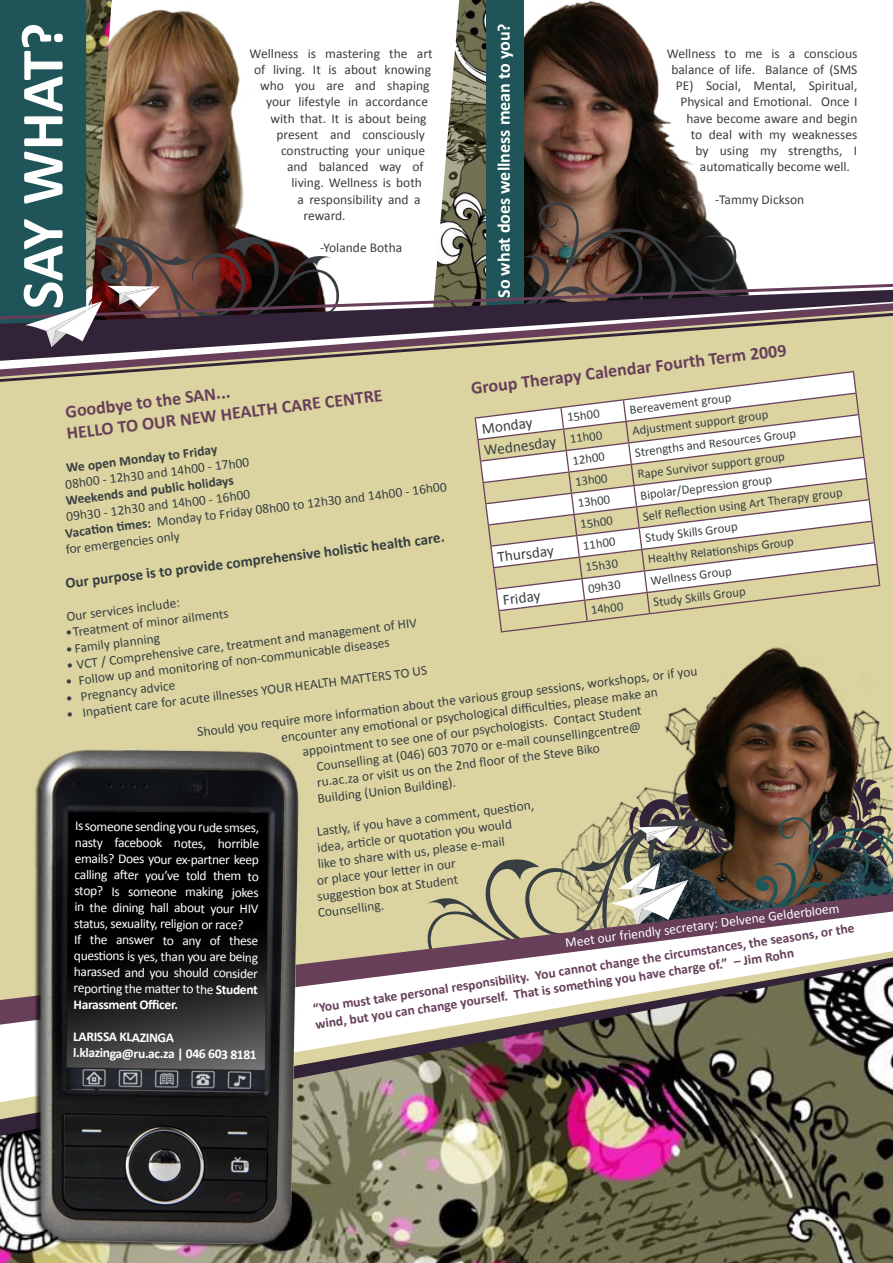
<style>
.page{position:relative;width:893px;height:1263px;background:#dbd4a0}
.page>*{position:absolute;margin:0;border:0;box-sizing:border-box;transform-origin:0 0}
.t1{font:700 60.3px "Calibri";letter-spacing:-.015em;color:#fff}
.t2{font:700 18px/21.6px "Calibri";color:#673f59}
.t3{font:700 18px "Calibri";color:#fff}
.t4{font:15.3px "Calibri";color:#383e42}
.t5{font:700 15px "Calibri";color:#383e42}
.t6{font:13.5px/16.2px "Calibri";color:#383e42}
.t7{font:13.5px/16.2px "Calibri";letter-spacing:-.035em;color:#fff}
.t8{font:700 13.5px/16.5px "Calibri";color:#673f59}
.t9{font:700 13.5px "Calibri";color:#383e42}
.t10{font:700 13.5px/16.5px "Calibri";letter-spacing:-.035em;color:#fff}
.t11{font:12.75px "Calibri";color:#383e42}
.s1{font-size:12.75px}
.s2{font-weight:700}
</style>
<div class="page">
<img style="left:0;top:1136px;width:893px;height:127px">
<svg style="left:474px;top:382px;width:407px;height:251px"></svg>
<svg style="left:485px;top:816px;width:126px;height:77px"></svg>
<img style="left:637px;top:623px;width:248px;height:114px">
<svg style="left:0;top:377px;width:856px;height:5px"></svg>
<svg style="left:0;top:352px;width:855px;height:25px"></svg>
<img style="left:611px;top:737px;width:282px;height:156px">
<svg style="left:0;top:0;width:893px;height:352px;background:#989591"></svg>
<svg style="left:427px;top:893px;width:466px;height:18px"></svg>
<svg style="left:412px;top:911px;width:481px;height:40px"></svg>
<svg style="left:362px;top:951px;width:531px;height:6px;background:#cbbdc2"></svg>
<img style="left:0;top:957px;width:893px;height:179px">
<img style="left:9px;top:749px;width:310px;height:514px">
<h1 class="t1" style="left:5px;top:309px;width:288px;rotate:-90deg">SAY WHAT?</h1>
<p class="t6" style="left:250px;top:45px;width:184px">Wellness is mastering the art</p>
<p class="t6" style="left:254px;top:61px;width:178px">of living. It is about knowing</p>
<p class="t6" style="left:260px;top:77px;width:171px">who you are and shaping</p>
<p class="t6" style="left:266px;top:93px;width:163px">your lifestyle in accordance</p>
<p class="t6" style="left:271px;top:109px;width:157px">with that. It is about being</p>
<p class="t6" style="left:277px;top:126px;width:150px">present and consciously</p>
<p class="t6" style="left:281px;top:142px;width:145px">constructing your unique</p>
<p class="t6" style="left:287px;top:158px;width:138px">and balanced way of</p>
<p class="t6" style="left:292px;top:174px;width:132px">living. Wellness is both</p>
<p class="t6" style="left:298px;top:190px;width:124px">a responsibility and a</p>
<p class="t6" style="left:304px;top:207px;width:44px">reward.</p>
<p class="t6" style="left:320px;top:239px;width:84px">-Yolande Botha</p>
<h2 class="t3" style="left:493px;top:298px;width:276px;rotate:-90deg">So what does wellness mean to you?</h2>
<p class="t6" style="left:667px;top:45px;width:192px">Wellness to me is a conscious</p>
<p class="t6" style="left:671px;top:61px;width:187px">balance of life. Balance of (SMS</p>
<p class="t6" style="left:676px;top:77px;width:183px">PE) Social, Mental, Spiritual,</p>
<p class="t6" style="left:680px;top:93px;width:178px">Physical and Emotional. Once I</p>
<p class="t6" style="left:686px;top:109px;width:173px">have become aware and begin</p>
<p class="t6" style="left:691px;top:126px;width:168px">to deal with my weaknesses</p>
<p class="t6" style="left:695px;top:142px;width:163px">by using my strengths, I</p>
<p class="t6" style="left:700px;top:158px;width:152px">automatically become well.</p>
<p class="t6" style="left:715px;top:190px;width:91px">-Tammy Dickson</p>
<h2 class="t2" style="left:470px;top:377px;width:319px;rotate:-7deg">Group Therapy Calendar Fourth Term 2009</h2>
<p class="t4" style="left:481px;top:419px;width:53px;rotate:-7deg">Monday</p>
<h2 class="t2" style="left:63px;top:400px;width:319px;rotate:-7deg">Goodbye to the SAN...<br>HELLO TO OUR NEW HEALTH CARE CENTRE</h2>
<p class="t9" style="left:65px;top:459px;width:153px;rotate:-7deg">We open Monday to Friday</p>
<p class="t11" style="left:629px;top:402px;width:104px;rotate:-7deg">Bereavement group</p>
<p class="t11" style="left:566px;top:409px;width:34px;rotate:-7deg">15h00</p>
<p class="t11" style="left:631px;top:423px;width:138px;rotate:-7deg">Adjustment support group</p>
<p class="t4" style="left:483px;top:441px;width:120px;rotate:-7deg">Wednesday <span class="s1">11h00</span></p>
<p class="t11" style="left:634px;top:445px;width:164px;rotate:-7deg">Strengths and Resources Group</p>
<p class="t11" style="left:572px;top:452px;width:34px;rotate:-7deg">12h00</p>
<p class="t11" style="left:637px;top:466px;width:150px;rotate:-7deg">Rape Survivor support group</p>
<p class="t6" style="left:64px;top:475px;width:187px;rotate:-7deg">08h00 - 12h30 and 14h00 - 17h00</p>
<p class="t11" style="left:574px;top:474px;width:34px;rotate:-7deg">13h00</p>
<p class="t11" style="left:639px;top:487px;width:134px;rotate:-7deg">Bipolar/Depression group</p>
<p class="t9" style="left:65px;top:492px;width:170px;rotate:-7deg">Weekends and public holidays</p>
<p class="t6" style="left:61px;top:509px;width:387px;text-indent:4px;rotate:-7deg">09h30 - 12h30 and 14h00 - 16h00<br><span class="s2">Vacati on ti mes:</span> Monday to Friday 08h00 to 12h30 and 14h00 - 16h00 for emergencies only</p>
<p class="t11" style="left:642px;top:509px;width:203px;rotate:-7deg">Self Refl ecti on using Art Therapy group</p>
<p class="t11" style="left:577px;top:495px;width:34px;rotate:-7deg">13h00</p>
<p class="t11" style="left:579px;top:516px;width:34px;rotate:-7deg">15h00</p>
<p class="t11" style="left:644px;top:530px;width:94px;rotate:-7deg">Study Skills Group</p>
<p class="t5" style="left:64px;top:574px;width:383px;rotate:-7deg">Our purpose is to provide comprehensive holisti c health care.</p>
<p class="t6" style="left:65px;top:608px;width:116px;rotate:-7deg">Our services include:</p>
<p class="t11" style="left:582px;top:537px;width:34px;rotate:-7deg">11h00</p>
<p class="t11" style="left:647px;top:551px;width:148px;rotate:-7deg">Healthy Relati onships Group</p>
<p class="t4" style="left:496px;top:547px;width:58px;rotate:-7deg">Thursday</p>
<p class="t11" style="left:585px;top:559px;width:34px;rotate:-7deg">15h30</p>
<p class="t11" style="left:650px;top:573px;width:83px;rotate:-7deg">Wellness Group</p>
<p class="t11" style="left:587px;top:580px;width:34px;rotate:-7deg">09h30</p>
<p class="t11" style="left:652px;top:594px;width:94px;rotate:-7deg">Study Skills Group</p>
<p class="t4" style="left:502px;top:590px;width:39px;rotate:-7deg">Friday</p>
<p class="t11" style="left:590px;top:602px;width:34px;rotate:-7deg">14h00</p>
<p class="t6" style="left:64px;top:624px;width:166px;rotate:-7deg">•Treatment of minor ailments</p>
<p class="t6" style="left:65px;top:640px;width:96px;rotate:-7deg">• Family planning</p>
<p class="t6" style="left:65px;top:657px;width:355px;rotate:-7deg">• VCT / Comprehensive care, treatment and management of HIV</p>
<p class="t6" style="left:64px;top:673px;width:328px;rotate:-7deg">• Follow up and monitoring of non-communicable diseases</p>
<p class="t6" style="left:65px;top:689px;width:112px;rotate:-7deg">• Pregnancy advice</p>
<p class="t6" style="left:65px;top:706px;width:365px;rotate:-7deg">• Inpati ent care for acute illnesses YOUR HEALTH MATTERS TO US</p>
<p class="t6" style="left:196px;top:723px;width:505px;rotate:-7deg">Should you require more informati on about the various group sessions, workshops, or if you</p>
<p class="t6" style="left:280px;top:729px;width:381px;rotate:-7deg">encounter any emoti onal or psychological diffi culti es, please make an</p>
<p class="t6" style="left:302px;top:743px;width:343px;rotate:-7deg">appointment to see one of our psychologists. Contact Student</p>
<p class="t6" style="left:315px;top:757px;width:328px;rotate:-7deg">Counselling at (046) 603 7070 or e-mail counsellingcentre@</p>
<p class="t6" style="left:316px;top:774px;width:286px;rotate:-7deg">ru.ac.za or visit us on the 2nd fl oor of the Steve Biko</p>
<p class="t6" style="left:316px;top:790px;width:141px;rotate:-7deg">Building (Union Building).</p>
<p class="t6" style="left:316px;top:823px;width:220px;rotate:-7deg">Lastly, if you have a comment, questi on,</p>
<p class="t6" style="left:316px;top:839px;width:197px;rotate:-7deg">idea, arti cle or quotati on you would</p>
<p class="t7" style="left:74px;top:818px;width:187px">Is someone sending you rude smses, nasty facebook notes, horrible emails? Does your ex-partner keep calling after you’ve told them to stop? Is someone making jokes in the dining hall about your HIV status, sexuality, religion or race?<br>If the answer to any of these questions is yes, than you are being harassed and you should consider reporting the matter to the <span class="s2">Student<br>Harassment Officer.</span></p>
<p class="t10" style="left:73px;top:1028px;width:185px">LARISSA KLAZINGA l.klazinga@ru.ac.za | 046 603 8181</p>
<p class="t6" style="left:317px;top:855px;width:190px;rotate:-7deg">like to share with us, please e-mail</p>
<p class="t6" style="left:316px;top:872px;width:141px;rotate:-7deg">or place your lett er in our</p>
<p class="t6" style="left:316px;top:888px;width:143px;rotate:-7deg">suggesti on box at Student</p>
<p class="t6" style="left:317px;top:904px;width:68px;rotate:-7deg">Counselling.</p>
<p class="t7" style="left:564px;top:933px;width:278px;rotate:-7deg">Meet our friendly secretary: Delvene Gelderbloem</p>
<p class="t8" style="left:311px;top:997px;width:549px;rotate:-8deg">“You must take personal responsibility. You cannot change the circumstances, the seasons, or the wind, but you can change yourself. That is something you have charge of.” – Jim Rohn</p>
</div>
